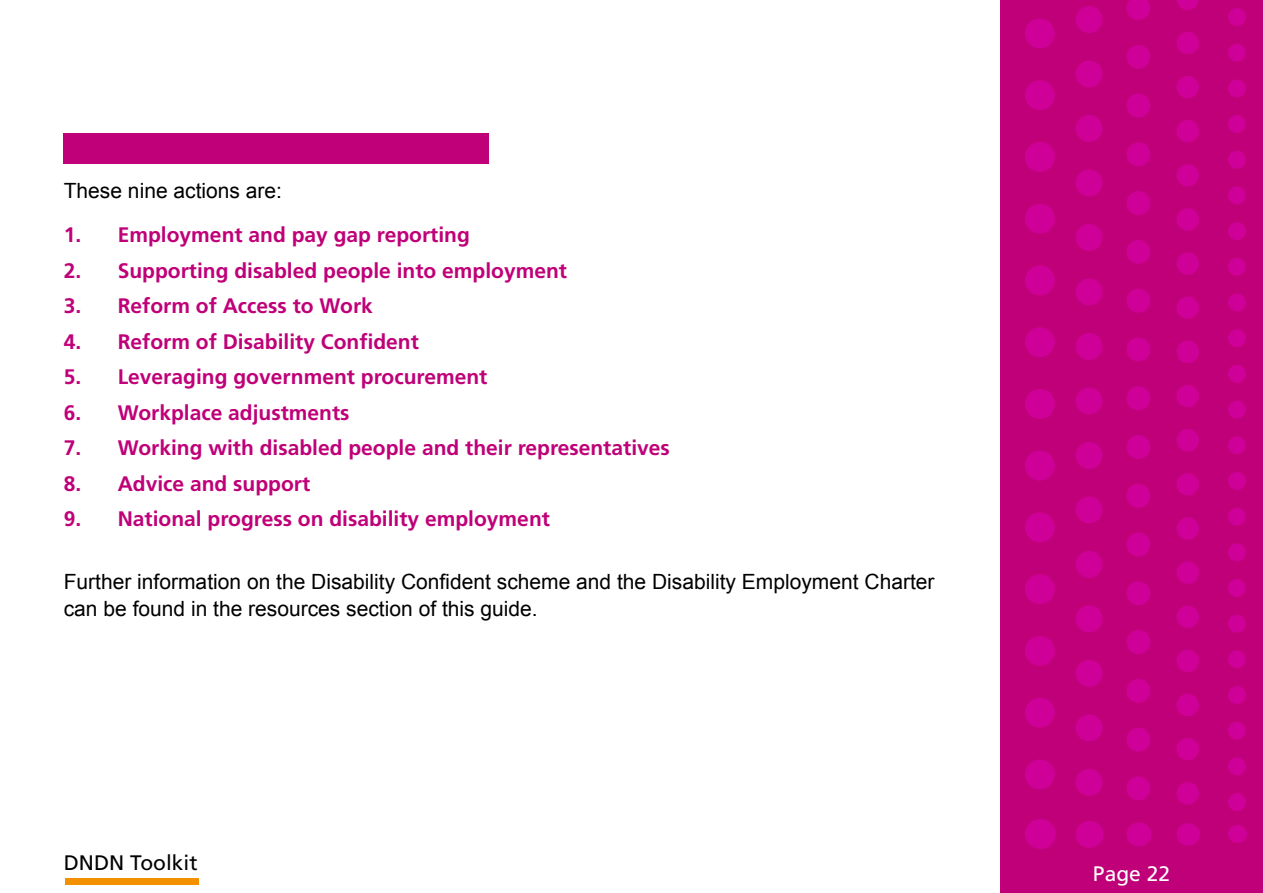
<style>
.page{position:relative;width:1263px;height:893px;background:#fff}
.page>*{position:absolute;margin:0;border:0;box-sizing:border-box;transform-origin:0 0}
.t1{font:700 21px "Frutiger LT Std";color:#bf0078}
.Body{font:21px/27px "Arial";color:#000}
.t2{font:21px "Frutiger LT Std";color:#000}
.t3{font:21px "Frutiger LT Std";color:#fff}
</style>
<div class="page">
<div style="left:64px;top:133px;width:425px;height:31px;background:#bf0078"></div>
<div style="left:1000px;top:0;width:263px;height:893px;background:#bf0078"></div>
<svg style="left:1025px;top:18px;width:30px;height:772px"></svg>
<hr style="left:1040px;top:819px;width:1px;height:30px;background:#fff">
<svg style="left:1076px;top:6px;width:26px;height:790px"></svg>
<svg style="left:1089px;top:821px;width:1px;height:27px"></svg>
<svg style="left:1126px;top:0;width:24px;height:801px"></svg>
<svg style="left:1138px;top:822px;width:1px;height:24px"></svg>
<svg style="left:1176px;top:0;width:23px;height:805px"></svg>
<svg style="left:1188px;top:823px;width:1px;height:23px"></svg>
<svg style="left:1228px;top:8px;width:18px;height:803px"></svg>
<svg style="left:1237px;top:825px;width:1px;height:18px"></svg>
<div style="left:65px;top:878px;width:134px;height:6px;background:#f39000"></div>
<p class="Body" style="left:64px;top:177px;width:220px">These nine actions are:</p>
<p class="t1" style="left:64px;top:222px;width:408px">1. Employment and pay gap reporting</p>
<p class="t1" style="left:64px;top:258px;width:505px">2. Supporting disabled people into employment</p>
<p class="t1" style="left:64px;top:294px;width:311px">3. Reform of Access to Work</p>
<p class="t1" style="left:64px;top:329px;width:357px">4. Reform of Disability Confident</p>
<p class="t1" style="left:64px;top:365px;width:425px">5. Leveraging government procurement</p>
<p class="t1" style="left:64px;top:400px;width:287px">6. Workplace adjustments</p>
<p class="t1" style="left:64px;top:436px;width:608px">7. Working with disabled people and their representatives</p>
<p class="t1" style="left:64px;top:471px;width:248px">8. Advice and support</p>
<p class="t1" style="left:64px;top:507px;width:488px">9. National progress on disability employment</p>
<p class="Body" style="left:64px;top:568px;width:872px">Further information on the Disability Confident scheme and the Disability Employment Charter can be found in the resources section of this guide.</p>
<p class="t2" style="left:64px;top:850px;width:135px">DNDN Toolkit</p>
<p class="t3" style="left:1093px;top:861px;width:79px">Page 22</p>
</div>
